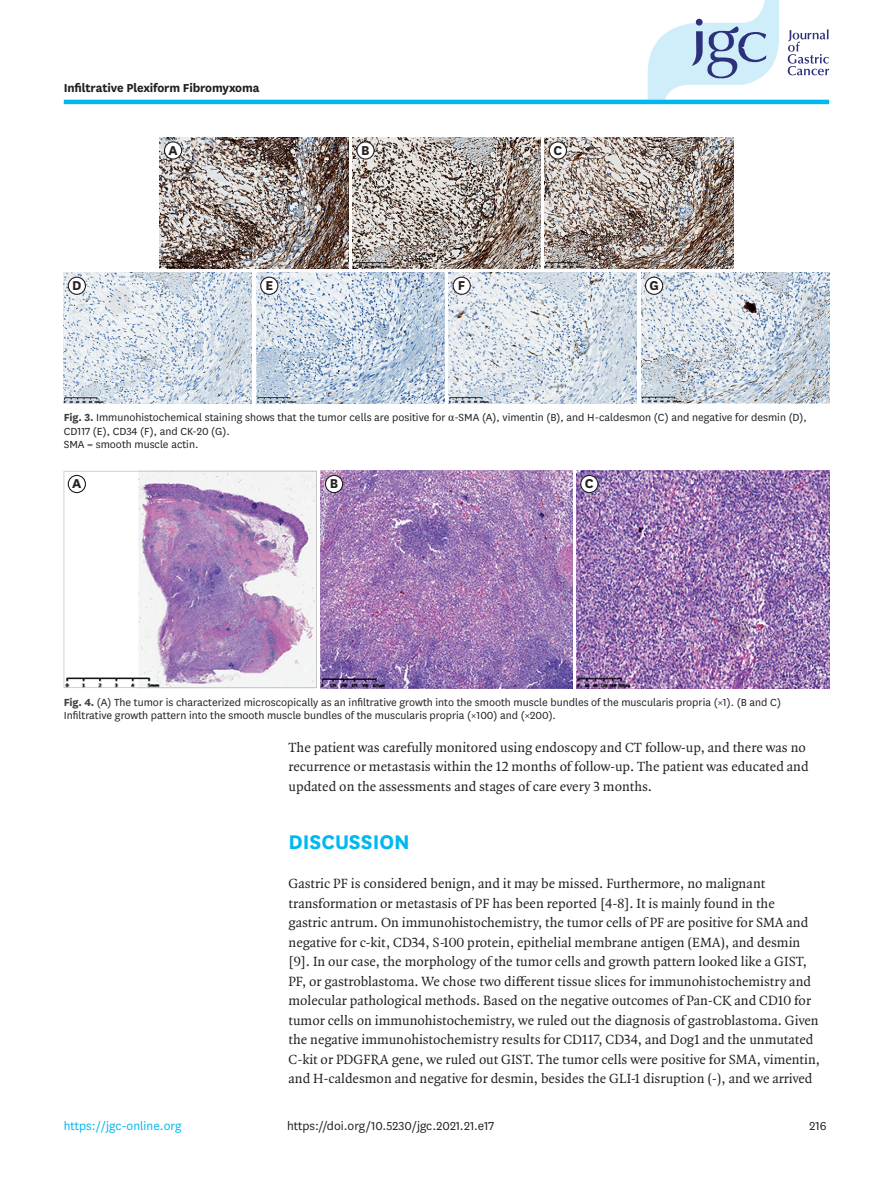
<style>
.page{position:relative;width:893px;height:1191px;background:#fff}
.page>*{position:absolute;margin:0;border:0;box-sizing:border-box;transform-origin:0 0}
.body_title1{font:700 23.1px "National";color:#00b8f0}
.t1{font:700 15px "National";color:#231f20}
.body_p_first{font:14.25px/19.5px "Quadraat OT";color:#231f20}
.body_p{font:14.25px/19.5px "Quadraat OT";color:#231f20}
.doi_running_footer{font:13.5px "National";color:#231f20}
.alt-title-type{font:700 13.5px "National";letter-spacing:-.01em;color:#231f20}
.t2{font:13.5px "National";color:#00b8f0}
.fig_caption{font:12px/13.5px "National";color:#231f20}
.s1{font-weight:700;color:#3e3e3f}
.s2{font-family:"Times New Roman"}
</style>
<div class="page">
<svg style="left:648px;top:0;width:131px;height:100px"></svg>
<svg style="left:788px;top:29px;width:41px;height:46px"></svg>
<hr style="left:64px;top:100px;width:765px;height:4px;background:#00b8f0">
<img style="left:545px;top:137px;width:188px;height:131px">
<img style="left:352px;top:137px;width:189px;height:131px">
<img style="left:160px;top:137px;width:188px;height:131px">
<img style="left:64px;top:273px;width:188px;height:131px">
<img style="left:256px;top:273px;width:188px;height:131px">
<img style="left:449px;top:273px;width:188px;height:131px">
<img style="left:641px;top:273px;width:188px;height:131px">
<div style="left:164px;top:142px;width:18px;height:17px;background:#fff;border-radius:50%"></div>
<div style="left:164px;top:141px;width:18px;height:19px;border:1px solid #231f20;border-radius:50%"></div>
<div style="left:357px;top:142px;width:17px;height:17px;background:#fff;border-radius:50%"></div>
<div style="left:356px;top:141px;width:19px;height:19px;border:1px solid #231f20;border-radius:50%"></div>
<div style="left:549px;top:142px;width:17px;height:17px;background:#fff;border-radius:50%"></div>
<div style="left:549px;top:141px;width:18px;height:19px;border:1px solid #231f20;border-radius:50%"></div>
<div style="left:68px;top:277px;width:17px;height:17px;background:#fff;border-radius:50%"></div>
<div style="left:68px;top:277px;width:18px;height:18px;border:1px solid #231f20;border-radius:50%"></div>
<div style="left:261px;top:277px;width:17px;height:17px;background:#fff;border-radius:50%"></div>
<div style="left:260px;top:277px;width:18px;height:18px;border:1px solid #231f20;border-radius:50%"></div>
<div style="left:453px;top:277px;width:17px;height:17px;background:#fff;border-radius:50%"></div>
<div style="left:453px;top:277px;width:18px;height:18px;border:1px solid #231f20;border-radius:50%"></div>
<div style="left:645px;top:277px;width:18px;height:17px;background:#fff;border-radius:50%"></div>
<div style="left:645px;top:277px;width:18px;height:18px;border:1px solid #231f20;border-radius:50%"></div>
<img style="left:321px;top:471px;width:251px;height:217px">
<img style="left:576px;top:471px;width:253px;height:217px">
<svg style="left:64px;top:471px;width:253px;height:217px"></svg>
<div style="left:68px;top:475px;width:17px;height:17px;background:#fff;border-radius:50%"></div>
<div style="left:68px;top:475px;width:18px;height:18px;border:1px solid #231f20;border-radius:50%"></div>
<div style="left:325px;top:475px;width:18px;height:17px;background:#fff;border-radius:50%"></div>
<div style="left:325px;top:475px;width:18px;height:18px;border:1px solid #231f20;border-radius:50%"></div>
<div style="left:581px;top:475px;width:17px;height:17px;background:#fff;border-radius:50%"></div>
<div style="left:580px;top:475px;width:18px;height:18px;border:1px solid #231f20;border-radius:50%"></div>
<p class="alt-title-type" style="left:64px;top:78px;width:197px">Infiltrative Plexiform Fibromyxoma</p>
<p class="t1" style="left:168px;top:139px;width:11px">A</p>
<p class="t1" style="left:361px;top:139px;width:10px">B</p>
<p class="t1" style="left:553px;top:139px;width:10px">C</p>
<p class="t1" style="left:72px;top:274px;width:11px">D</p>
<p class="t1" style="left:265px;top:274px;width:9px">E</p>
<p class="t1" style="left:458px;top:274px;width:9px">F</p>
<p class="t1" style="left:649px;top:274px;width:11px">G</p>
<p class="fig_caption" style="left:64px;top:410px;width:745px"><span class="s1">Fig. 3.</span> Immunohistochemical staining shows that the tumor cells are positive for <span class="s2">α</span>-SMA (A), vimentin (B), and H-caldesmon (C) and negative for desmin (D),<br>CD117 (E), CD34 (F), and CK-20 (G).<br>SMA = smooth muscle actin.</p>
<p class="t1" style="left:72px;top:473px;width:11px">A</p>
<p class="t1" style="left:330px;top:473px;width:10px">B</p>
<p class="t1" style="left:585px;top:473px;width:10px">C</p>
<p class="fig_caption" style="left:64px;top:695px;width:719px"><span class="s1">Fig. 4.</span> (A) The tumor is characterized microscopically as an infiltrative growth into the smooth muscle bundles of the muscularis propria (×1). (B and C)<br>Infiltrative growth pattern into the smooth muscle bundles of the muscularis propria (×100) and (×200).</p>
<p class="body_p" style="left:289px;top:737px;width:522px">The patient was carefully monitored using endoscopy and CT follow-up, and there was no recurrence or metastasis within the 12 months of follow-up. The patient was educated and updated on the assessments and stages of care every 3 months.</p>
<p class="body_title1" style="left:289px;top:826px;width:123px">DISCUSSION</p>
<p class="body_p_first" style="left:289px;top:874px;width:533px">Gastric PF is considered benign, and it may be missed. Furthermore, no malignant transformation or metastasis of PF has been reported [4-8]. It is mainly found in the<br>gastric antrum. On immunohistochemistry, the tumor cells of PF are positive for SMA and negative for c-kit, CD34, S-100 protein, epithelial membrane antigen (EMA), and desmin [9]. In our case, the morphology of the tumor cells and growth pattern looked like a GIST, PF, or gastroblastoma. We chose two different tissue slices for immunohistochemistry and molecular pathological methods. Based on the negative outcomes of Pan-CK and CD10 for tumor cells on immunohistochemistry, we ruled out the diagnosis of gastroblastoma. Given the negative immunohistochemistry results for CD117, CD34, and Dog1 and the unmutated C-kit or PDGFRA gene, we ruled out GIST. The tumor cells were positive for SMA, vimentin, and H-caldesmon and negative for desmin, besides the GLI-1 disruption (-), and we arrived</p>
<p class="t2" style="left:64px;top:1116px;width:119px">https://jgc-online.org</p>
<p class="doi_running_footer" style="left:287px;top:1116px;width:209px">https://doi.org/10.5230/jgc.2021.21.e17</p>
<p class="doi_running_footer" style="left:810px;top:1116px;width:19px">216</p>
</div>
